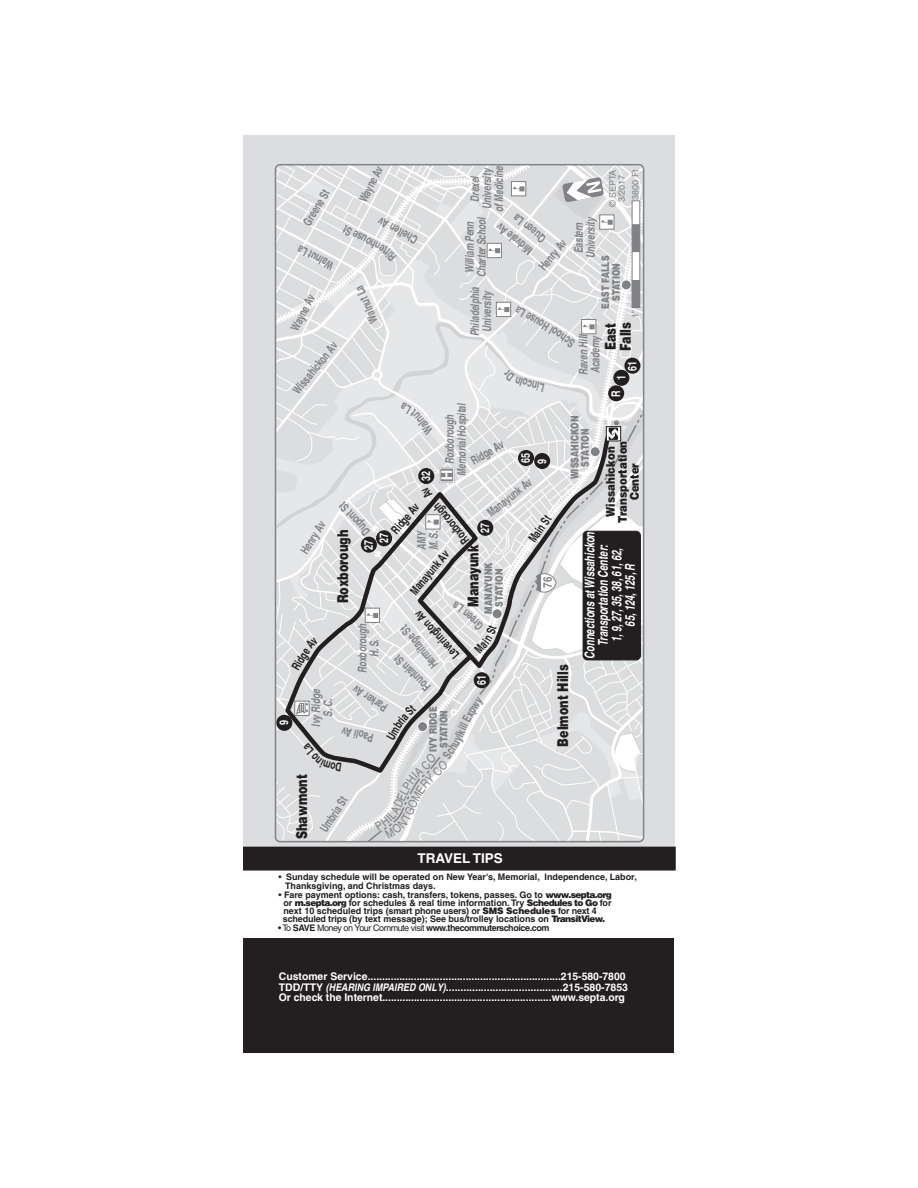
<style>
.page{position:relative;width:918px;height:1188px;background:#fff}
.page>*{position:absolute;margin:0;border:0;box-sizing:border-box;transform-origin:0 0}
.t1{font:900 15px/15px "Helvetica";color:#231f20;scale:.75 1}
.t2{font:italic 700 condensed 13.5px/13.5px "Helvetica";color:#fff;text-align:center;scale:.85 1}
.t3{font:700 13.5px "Helvetica";color:#fff}
.t4{font:700 condensed 12px/18px "Helvetica";color:#808285;scale:.85 1}
.t5{font:italic 700 condensed 12px/12px "Helvetica";color:#808285;text-align:center;scale:.85 1}
.t6{font:700 condensed 12px "Helvetica";color:#231f20;scale:.85 1}
.t7{font:900 12px/12px "Helvetica";color:#231f20;text-align:center;scale:.85 1}
.t8{font:700 12px/16.2px "Helvetica";color:#fff;scale:.75 1}
.t9{font:700 condensed 12px "Helvetica";color:#808285}
.t10{font:700 10.5px/10.5px "Helvetica";color:#fff}
.t11{font:900 10.5px/10.5px "Helvetica";color:#808285;text-align:center;scale:.75 1}
.t12{font:700 9px/8.2px "Helvetica";color:#231f20}
.t13{font:700 9px "Helvetica";letter-spacing:-.05em;color:#231f20}
.t14{font:9px/9px "Helvetica";color:#808285;text-align:center}
.t15{font:6px "Helvetica";color:#231f20}
.s1{font-weight:400}
.s2{font-weight:900}
.s3{font-style:italic}
</style>
<div class="page">
<div style="left:243px;top:135px;width:432px;height:711px;background:#dcddde"></div>
<div style="left:243px;top:847px;width:433px;height:24px;background:#231f20"></div>
<div style="left:244px;top:939px;width:430px;height:114px;background:#231f20"></div>
<svg style="left:275px;top:165px;width:369px;height:677px"></svg>
<h3 class="t4" style="left:354px;top:197px;width:47px;rotate:-63deg">Wayne Av</h3>
<h3 class="t4" style="left:298px;top:220px;width:48px;rotate:-59deg">Greene St</h3>
<h3 class="t4" style="left:412px;top:249px;width:52px;rotate:-151deg">Chelten vA</h3>
<h3 class="t4" style="left:375px;top:255px;width:49px;rotate:-153deg">hn uo es tS</h3>
<h3 class="t4" style="left:329px;top:275px;width:48px;rotate:-152deg">W ut La</h3>
<h3 class="t4" style="left:286px;top:326px;width:47px;rotate:-63deg">Wayne Av</h3>
<h3 class="t4" style="left:288px;top:387px;width:76px;rotate:-51deg">Wissahickon Av</h3>
<h3 class="t4" style="left:366px;top:326px;width:48px;rotate:-114deg">Walnut La</h3>
<h3 class="t5" style="left:469px;top:212px;width:56px;rotate:-90deg">Drexel<br>University of Medicine</h3>
<p class="t14" style="left:631px;top:200px;width:32px;rotate:-90deg">3800 Ft</p>
<p class="t14" style="left:608px;top:207px;width:39px;rotate:-90deg">© SEPTA<br>3/2017</p>
<h3 class="t4" style="left:527px;top:261px;width:55px;rotate:-141deg">Midvale Av<br>Queen La</h3>
<h3 class="t5" style="left:463px;top:277px;width:73px;rotate:-90deg">William Penn<br>Charter School</h3>
<h3 class="t5" style="left:573px;top:258px;width:50px;rotate:-90deg">Eastern<br>University</h3>
<h3 class="t4" style="left:534px;top:263px;width:44px;rotate:-51deg">Henry Av</h3>
<p class="t11" style="left:600px;top:309px;width:72px;rotate:-90deg">EAST FALLS<br>STATION</p>
<h3 class="t5" style="left:469px;top:336px;width:60px;rotate:-90deg">Philadelphia<br>University</h3>
<h3 class="t4" style="left:534px;top:330px;width:33px;rotate:-150deg">u es aL</h3>
<p class="t14" style="left:631px;top:318px;width:10px;rotate:-90deg">1”</p>
<h3 class="t4" style="left:552px;top:341px;width:26px;rotate:-149deg">o Hl o</h3>
<h1 class="t1" style="left:603px;top:351px;width:41px;rotate:-90deg">East<br>Falls</h1>
<h3 class="t5" style="left:577px;top:375px;width:50px;text-align:left;rotate:-90deg">Raven Hill<br>Academy</h3>
<h3 class="t8" style="left:624px;top:371px;width:15px;rotate:-90deg">61</h3>
<h3 class="t8" style="left:613px;top:380px;width:8px;rotate:-90deg">1</h3>
<h3 class="t8" style="left:608px;top:397px;width:10px;rotate:-90deg">R</h3>
<h3 class="t8" style="left:276px;top:725px;width:8px;rotate:-90deg">9</h3>
<h3 class="t5" style="left:443px;top:476px;width:87px;rotate:-90deg">Roxborough<br>Memorial Hospital</h3>
<h3 class="t4" style="left:423px;top:438px;width:24px;rotate:-129deg">Wa nl</h3>
<p class="t11" style="left:569px;top:479px;width:87px;rotate:-90deg">WISSAHICKON<br>STATION</p>
<p class="t15" style="left:613px;top:425px;width:6px;rotate:-90deg">®</p>
<h3 class="t7" style="left:604px;top:523px;width:98px;rotate:-90deg">Wissahickon<br>Transportation<br>Center</h3>
<h3 class="t4" style="left:467px;top:454px;width:44px;rotate:-31deg">Ridge Av</h3>
<h3 class="t8" style="left:517px;top:464px;width:16px;rotate:-90deg">65<br>9</h3>
<h3 class="t8" style="left:418px;top:481px;width:15px;rotate:-90deg">32</h3>
<h3 class="t4" style="left:483px;top:507px;width:64px;rotate:-39deg">Manayunk Av</h3>
<h3 class="t4" style="left:361px;top:540px;width:49px;rotate:-132deg">Dupont St</h3>
<h3 class="t6" style="left:461px;top:547px;width:59px;rotate:-129deg">Roxbo ough</h3>
<h3 class="t6" style="left:388px;top:527px;width:44px;rotate:-50deg">Ridge Av</h3>
<h3 class="t6" style="left:526px;top:537px;width:36px;rotate:-55deg">Main St</h3>
<h3 class="t4" style="left:296px;top:548px;width:44px;rotate:-58deg">Henry Av</h3>
<h3 class="t8" style="left:477px;top:533px;width:15px;rotate:-90deg">27</h3>
<h3 class="t5" style="left:415px;top:550px;width:25px;text-align:left;rotate:-90deg">AMY<br>M. S.</h3>
<h1 class="t1" style="left:335px;top:603px;width:100px;rotate:-90deg">Roxborough</h1>
<h2 class="t2" style="left:583px;top:659px;width:151px;rotate:-90deg">Connections atWissahickon<br>Transportation Center:<br>1, 9, 27, 35, 38, 61, 62,<br>65, 124, 125, R</h2>
<h3 class="t8" style="left:376px;top:543px;width:15px;rotate:-90deg">27</h3>
<h3 class="t8" style="left:360px;top:550px;width:15px;rotate:-90deg">27</h3>
<h1 class="t1" style="left:465px;top:607px;width:85px;rotate:-90deg">Manayunk</h1>
<h3 class="t6" style="left:407px;top:588px;width:49px;rotate:-50deg">Manayunk</h3>
<p class="t11" style="left:483px;top:614px;width:70px;rotate:-90deg">MANAYUNK<br>STATION</p>
<h3 class="t9" style="left:540px;top:588px;width:12px;rotate:-90deg">76</h3>
<h3 class="t6" style="left:451px;top:662px;width:72px;rotate:-132deg">Leverington Av</h3>
<h3 class="t5" style="left:356px;top:673px;width:60px;rotate:-90deg">Roxborough<br>H. S.</h3>
<h3 class="t4" style="left:428px;top:673px;width:62px;rotate:-129deg">Hermitage St</h3>
<h3 class="t4" style="left:422px;top:696px;width:56px;rotate:-135deg">Fountain St</h3>
<h1 class="t1" style="left:555px;top:747px;width:111px;rotate:-90deg">Belmont Hills</h1>
<h3 class="t8" style="left:473px;top:685px;width:15px;rotate:-90deg">61</h3>
<h3 class="t4" style="left:381px;top:717px;width:47px;rotate:-148deg">Parker vA</h3>
<h3 class="t5" style="left:310px;top:727px;width:46px;rotate:-90deg">Ivy Ridge<br>S. C.</h3>
<p class="t11" style="left:428px;top:752px;width:62px;rotate:-90deg">IVY RIDGE<br>STATION</p>
<h3 class="t4" style="left:371px;top:747px;width:39px;rotate:-167deg">Paoli vA</h3>
<h1 class="t1" style="left:294px;top:839px;width:88px;rotate:-90deg">Shawmont</h1>
<h3 class="t4" style="left:315px;top:826px;width:48px;rotate:-57deg">Umbria St</h3>
<h2 class="t3" style="left:417px;top:850px;width:87px">TRAVEL TIPS</h2>
<p class="t12" style="left:285px;top:872px;width:353px;line-height:9px;text-indent:-7px"><span class="s1">•</span> Sunday schedule will be operated on New Year's, Memorial, Independence, Labor,<br>Thanksgiving, and Christmas days.</p>
<p class="t12" style="left:283px;top:890px;width:330px;text-indent:-4px"><span class="s1">•</span> Fare payment options: cash, transfers, tokens, passes. Go to <span class="s2">www.septa.org </span>or <span class="s2">m.septa.org</span> for schedules &amp; real time information. Try <span class="s2">Schedules to Go</span> for next 10 scheduled trips (smart phone users) or <span class="s2">SMS Schedules</span> for next 4 scheduled trips (by text message); See bus/trolley locations on <span class="s2">TransitView.</span></p>
<p class="t13" style="left:278px;top:922px;width:273px"><span class="s1">• To</span> SAVE <span class="s1">Money on Your Commute visit</span> www.thecommuterschoice.com</p>
<p class="t10" style="left:279px;top:971px;width:351px">Customer Service...................................................................215-580-7800<br>TDD/TTY <span class="s3">(HEARING IMPAIRED ONLY)</span>........................................215-580-7853<br>Or check the Internet...........................................................www.septa.org</p>
</div>
